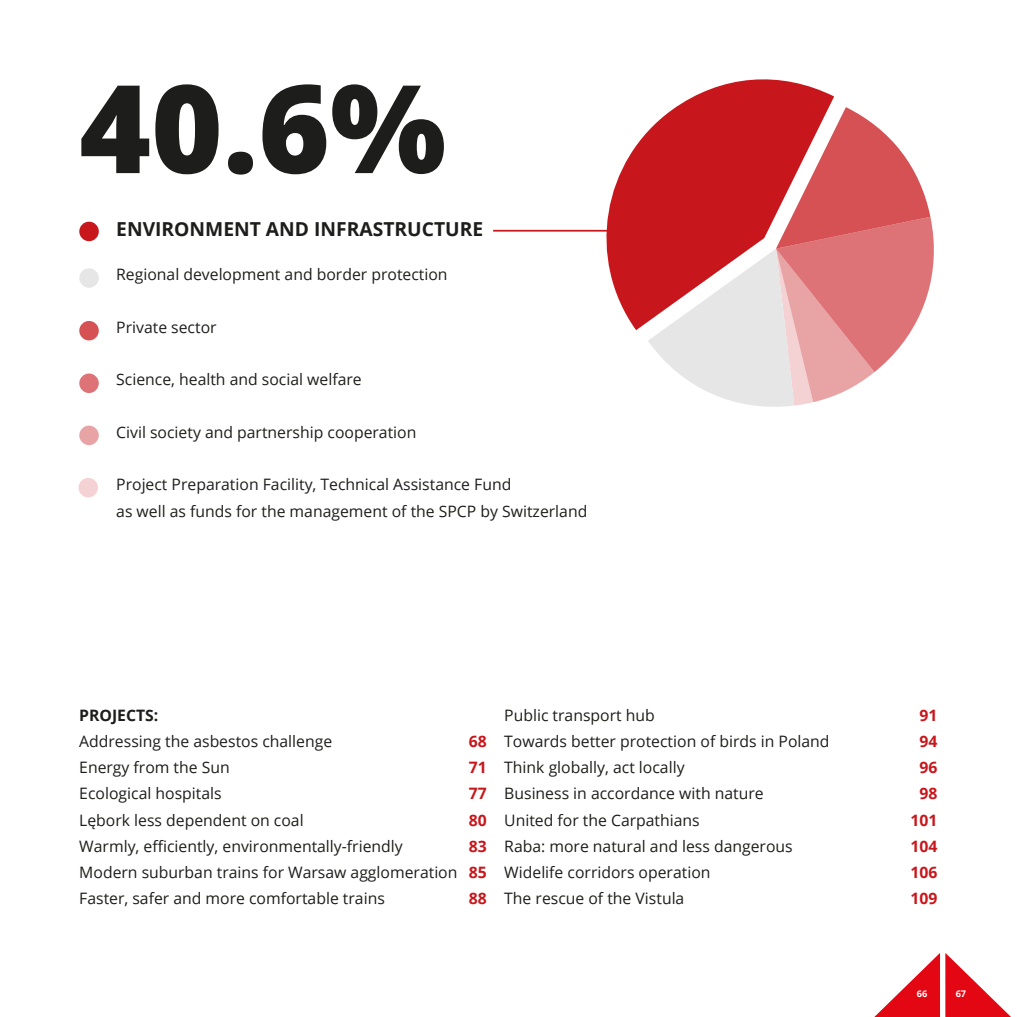
<style>
.page{position:relative;width:1017px;height:1017px;background:#fff}
.page>*{position:absolute;margin:0;border:0;box-sizing:border-box;transform-origin:0 0}
.t1{font:800 122.5px "Open Sans";color:#1d1d1b}
.t2{font:700 19.25px "Open Sans";color:#1d1d1b}
.t3{font:15.75px/26.2px "Open Sans";color:#1d1d1b}
.t4{font:700 15.75px "Open Sans";color:#c7171c}
.t5{font:700 15.75px "Open Sans";color:#1d1d1b}
.t6{font:700 9.1px "Open Sans";color:#fff}
</style>
<div class="page">
<svg style="left:874px;top:953px;width:137px;height:64px"></svg>
<div style="left:79px;top:222px;width:20px;height:19px;background:#c7171c;border-radius:50%"></div>
<div style="left:79px;top:268px;width:20px;height:20px;background:#e6e6e6;border-radius:50%"></div>
<svg style="left:79px;top:321px;width:20px;height:19px"></svg>
<svg style="left:79px;top:374px;width:20px;height:19px"></svg>
<div style="left:79px;top:426px;width:20px;height:19px;background:#e8a3a5;border-radius:50%"></div>
<div style="left:78px;top:478px;width:20px;height:19px;background:#f4d1d2;border-radius:50%"></div>
<hr style="left:493px;top:230px;width:114px;height:2px;background:#c7171c">
<svg style="left:585px;top:79px;width:249px;height:251px"></svg>
<svg style="left:648px;top:107px;width:286px;height:300px"></svg>
<p class="t1" style="left:79px;top:35px;width:368px">40.6%</p>
<p class="t2" style="left:116px;top:215px;width:368px">ENVIRONMENT AND INFRASTRUCTURE</p>
<p class="t3" style="left:116px;top:261px;width:333px">Regional development and border protection</p>
<p class="t3" style="left:116px;top:314px;width:102px">Private sector</p>
<p class="t3" style="left:116px;top:366px;width:247px">Science, health and social welfare</p>
<p class="t3" style="left:116px;top:419px;width:302px">Civil society and partnership cooperation</p>
<p class="t3" style="left:116px;top:471px;width:473px">Project Preparation Facility, Technical Assistance Fund<br>as well as funds for the management of the SPCP by Switzerland</p>
<p class="t5" style="left:79px;top:704px;width:81px">PROJECTS:</p>
<p class="t3" style="left:79px;top:728px;width:254px">Addressing the asbestos challenge</p>
<p class="t3" style="left:79px;top:754px;width:152px">Energy from the Sun</p>
<p class="t3" style="left:79px;top:780px;width:144px">Ecological hospitals</p>
<p class="t3" style="left:79px;top:806px;width:226px">Lębork less dependent on coal</p>
<p class="t3" style="left:79px;top:833px;width:325px">Warmly, efficiently, environmentally-friendly</p>
<p class="t3" style="left:79px;top:859px;width:380px">Modern suburban trains for Warsaw agglomeration</p>
<p class="t3" style="left:79px;top:885px;width:307px">Faster, safer and more comfortable trains</p>
<p class="t4" style="left:469px;top:730px;width:19px">68</p>
<p class="t4" style="left:469px;top:756px;width:19px">71</p>
<p class="t4" style="left:469px;top:783px;width:19px">77</p>
<p class="t4" style="left:469px;top:809px;width:19px">80</p>
<p class="t4" style="left:469px;top:835px;width:19px">83</p>
<p class="t4" style="left:469px;top:861px;width:19px">85</p>
<p class="t4" style="left:469px;top:888px;width:19px">88</p>
<p class="t3" style="left:504px;top:701px;width:152px">Public transport hub</p>
<p class="t3" style="left:504px;top:728px;width:327px">Towards better protection of birds in Poland</p>
<p class="t3" style="left:504px;top:754px;width:182px">Think globally, act locally</p>
<p class="t3" style="left:504px;top:780px;width:261px">Business in accordance with nature</p>
<p class="t3" style="left:504px;top:806px;width:197px">United for the Carpathians</p>
<p class="t3" style="left:504px;top:833px;width:290px">Raba: more natural and less dangerous</p>
<p class="t3" style="left:504px;top:859px;width:208px">Widelife corridors operation</p>
<p class="t3" style="left:504px;top:885px;width:182px">The rescue of the Vistula</p>
<p class="t4" style="left:920px;top:704px;width:19px">91</p>
<p class="t4" style="left:920px;top:730px;width:19px">94</p>
<p class="t4" style="left:920px;top:756px;width:19px">96</p>
<p class="t4" style="left:920px;top:783px;width:19px">98</p>
<p class="t4" style="left:911px;top:809px;width:28px">101</p>
<p class="t4" style="left:911px;top:835px;width:28px">104</p>
<p class="t4" style="left:911px;top:861px;width:28px">106</p>
<p class="t4" style="left:911px;top:888px;width:28px">109</p>
<p class="t6" style="left:917px;top:987px;width:12px">66</p>
<p class="t6" style="left:956px;top:987px;width:12px">67</p>
</div>
